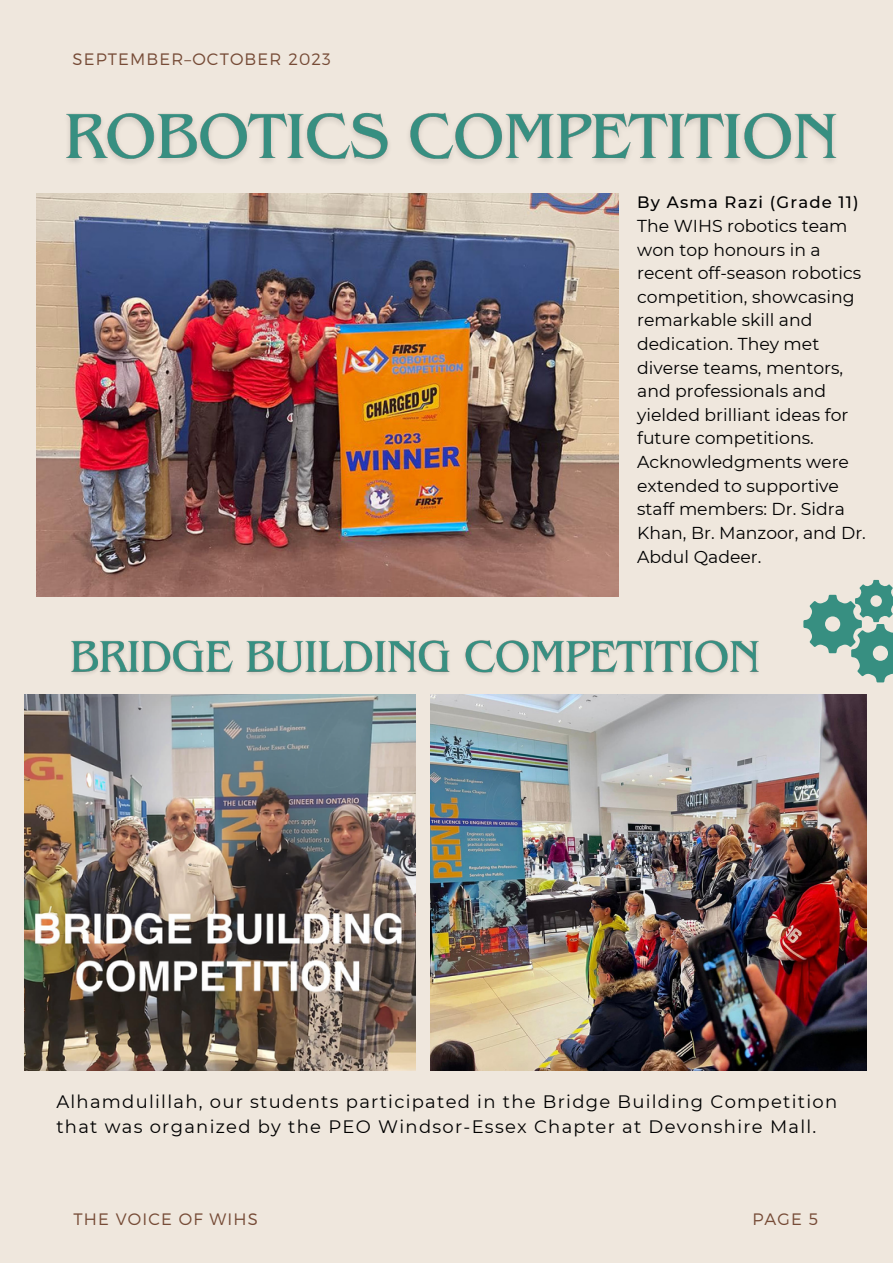
<style>
.page{position:relative;width:893px;height:1264px;background:#fff}
.page>*{position:absolute;margin:0;border:0;box-sizing:border-box;transform-origin:0 0}
.t1{font:18px/24.8px "Montserrat";letter-spacing:.07em;color:#000}
.t2{font:17.25px/23.5px "Montserrat";color:#000}
.t3{font:300 16.5px "Montserrat";letter-spacing:.07em;color:#764b36}
.t4{font:500 16.5px "Montserrat";letter-spacing:.07em;color:#000}
</style>
<div class="page">
<div style="left:0;top:0;width:892px;height:1262px;background:#efe7dd"></div>
<img style="left:24px;top:694px;width:391px;height:376px">
<img style="left:36px;top:193px;width:582px;height:403px">
<svg style="left:803px;top:580px;width:89px;height:102px"></svg>
<img style="left:431px;top:694px;width:435px;height:376px">
<img style="left:66px;top:112px;width:771px;height:51px">
<img style="left:71px;top:640px;width:688px;height:35px">
<p class="t3" style="left:72px;top:49px;width:260px">SEPTEMBER–OCTOBER 2023</p>
<p class="t4" style="left:637px;top:192px;width:223px">By Asma Razi (Grade 11)</p>
<p class="t2" style="left:637px;top:214px;width:230px">The WIHS robotics team won top honours in a recent off-season robotics competition, showcasing remarkable skill and dedication. They met diverse teams, mentors, and professionals and yielded brilliant ideas for future competitions.<br>Acknowledgments were extended to supportive staff members: Dr. Sidra<br>Khan, Br. Manzoor, and Dr.<br>Abdul Qadeer.</p>
<p class="t1" style="left:56px;top:1089px;width:782px">Alhamdulillah, our students participated in the Bridge Building Competition that was organized by the PEO Windsor-Essex Chapter at Devonshire Mall.</p>
<p class="t3" style="left:73px;top:1208px;width:186px">THE VOICE OF WIHS</p>
<p class="t3" style="left:752px;top:1208px;width:67px">PAGE 5</p>
</div>
